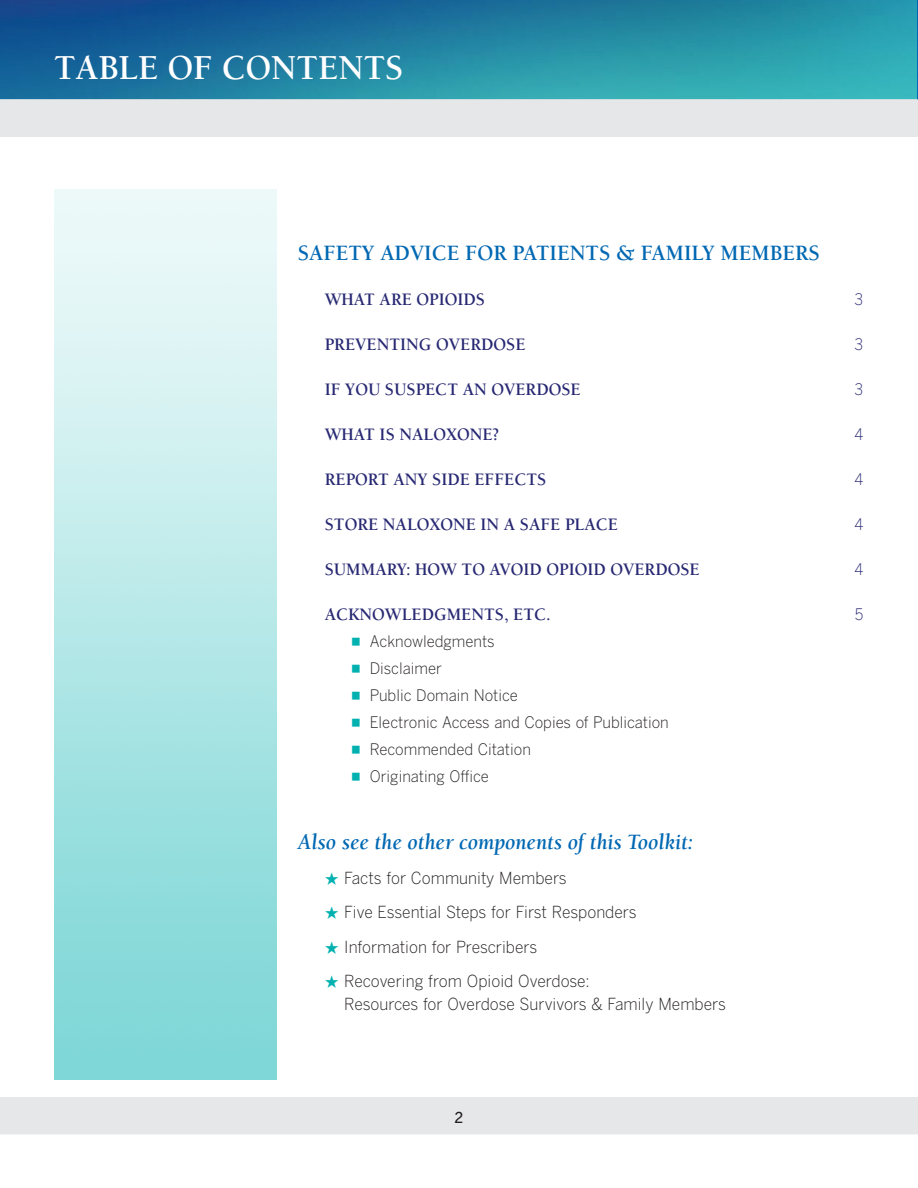
<style>
.page{position:relative;width:918px;height:1188px;background:#fff}
.page>*{position:absolute;margin:0;border:0;box-sizing:border-box;transform-origin:0 0}
.t1{font:700 36px "Berkeley";color:#fff;scale:.95 1}
.t2{font:italic 700 22.5px "Berkeley";color:#0168b3;scale:.95 1}
.t3{font:700 22.5px "Berkeley";color:#0168b3;scale:.95 1}
.t4{font:700 18px "Berkeley";color:#282973;scale:.95 1}
.t5{font:300 16.5px/34.5px "Benton Gothic";color:#231f20;scale:.95 1}
.t6{font:300 15.75px/27px "Benton Gothic";color:#231f20;scale:.95 1}
.t7{font:300 15.75px "Benton Gothic";color:#282973;scale:.95 1}
.t8{font:15.75px/27px "Universal Newswith Comm Pi";color:#00b1b0;text-align:justify;scale:.95 1}
.s1{font-family:"Universal Newswith Comm Pi";font-weight:400;font-size:15.75px;color:#00b1b0}
</style>
<div class="page">
<svg style="left:0;top:0;width:918px;height:100px;background:#2383a3"></svg>
<div style="left:0;top:100px;width:918px;height:37px;background:#e6e7e9"></div>
<div style="left:0;top:1097px;width:918px;height:37px;background:#e6e7e9"></div>
<p class="t1" style="left:54px;top:48px;width:370px">TABLE OF CONTENTS</p>
<p class="t3" style="left:298px;top:241px;width:551px">SAFETY ADVICE FOR PATIENTS &amp; FAMILY MEMBERS</p>
<p class="t4" style="left:325px;top:290px;width:170px">WHAT ARE OPIOIDS</p>
<p class="t7" style="left:855px;top:290px;width:11px">3</p>
<p class="t4" style="left:325px;top:335px;width:213px">PREVENTING OVERDOSE</p>
<p class="t7" style="left:855px;top:335px;width:11px">3</p>
<p class="t4" style="left:325px;top:380px;width:271px">IF YOU SUSPECT AN OVERDOSE</p>
<p class="t7" style="left:855px;top:380px;width:11px">3</p>
<p class="t4" style="left:325px;top:425px;width:185px">WHAT IS NALOXONE?</p>
<p class="t7" style="left:854px;top:425px;width:11px">4</p>
<p class="t4" style="left:325px;top:470px;width:235px">REPORT ANY SIDE EFFECTS</p>
<p class="t7" style="left:854px;top:470px;width:11px">4</p>
<p class="t4" style="left:325px;top:515px;width:310px">STORE NALOXONE IN A SAFE PLACE</p>
<p class="t7" style="left:854px;top:515px;width:11px">4</p>
<p class="t4" style="left:325px;top:560px;width:396px">SUMMARY: HOW TO AVOID OPIOID OVERDOSE</p>
<p class="t7" style="left:854px;top:560px;width:11px">4</p>
<p class="t4" style="left:325px;top:605px;width:239px">ACKNOWLEDGMENTS, ETC.</p>
<p class="t7" style="left:855px;top:605px;width:11px">5</p>
<p class="t8" style="left:352px;top:629px;width:10px">n n n n n n</p>
<p class="t6" style="left:370px;top:627px;width:316px">Acknowledgments<br>Disclaimer<br>Public Domain Notice<br>Electronic Access and Copies of Publication<br>Recommended Citation<br>Originating Office</p>
<p class="t2" style="left:298px;top:830px;width:418px">Also see the other components of this Toolkit:</p>
<p class="t5" style="left:325px;top:860px;width:330px"><span class="s1">.</span> Facts for Community Members<br><span class="s1">.</span> Five Essential Steps for First Responders <span class="s1">.</span> Information for Prescribers<br><span class="s1">.</span> Recovering from Opioid Overdose:</p>
<p class="t5" style="left:344px;top:986px;width:403px">Resources for Overdose Survivors &amp; Family Members</p>
</div>
